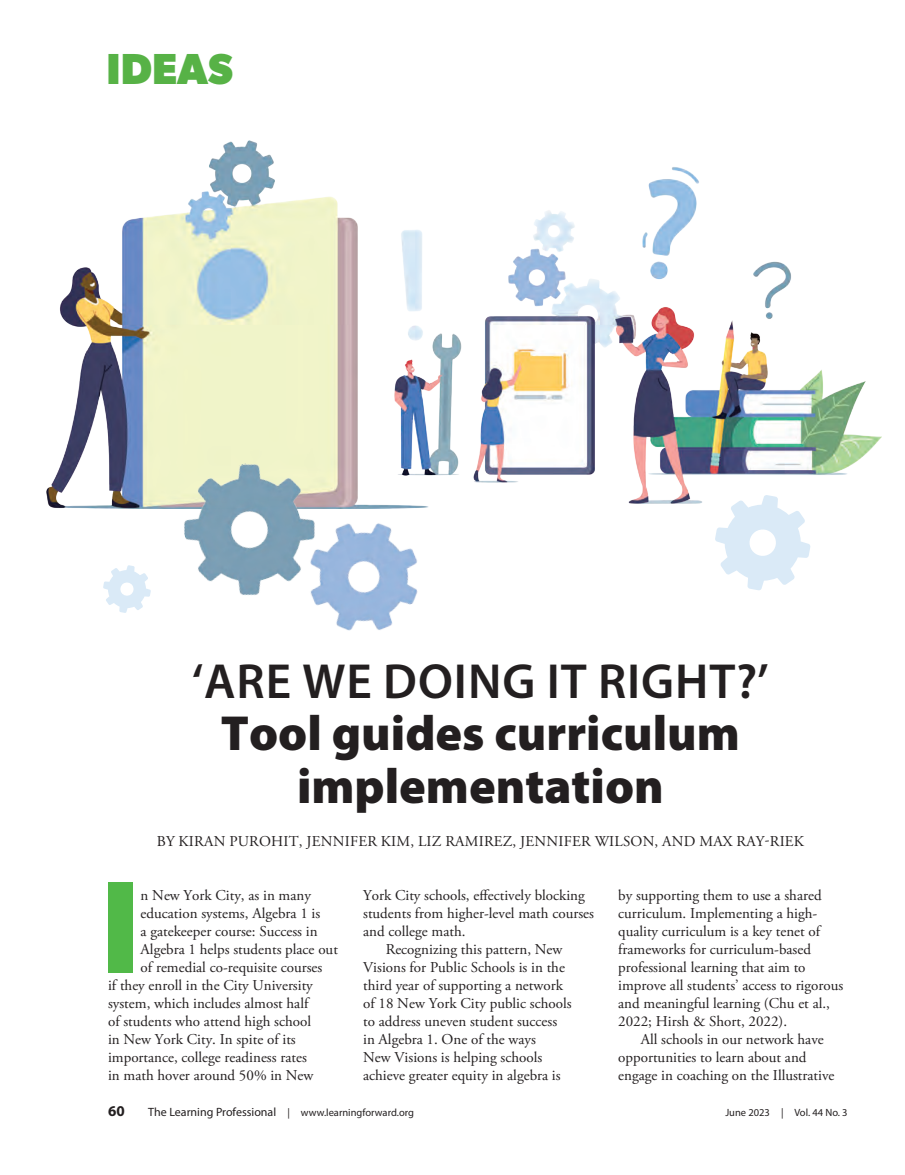
<style>
.page{position:relative;width:905px;height:1175px;background:#fff}
.page>*{position:absolute;margin:0;border:0;box-sizing:border-box;transform-origin:0 0}
.body{font:900 133.95px "Myriad Pro";color:#51b948}
.headline{font:900 49.5px/52.5px "Myriad Pro";color:#231f20;text-align:center}
.t1{font:700 43.5px "Gibson";color:#57b246}
.body-2{font:15px/18px "Adobe Garamond Pro";color:#231f20}
.byline{font:15px "Adobe Garamond Pro";letter-spacing:.015em;color:#231f20}
.t2{font:700 15px "Myriad Pro";color:#231f20}
.t3{font:10.5px "Myriad Pro";color:#231f20}
.s1{font-weight:600}
.s2{font-size:12px}
</style>
<div class="page">
<img style="left:47px;top:141px;width:834px;height:367px">
<img style="left:169px;top:391px;width:355px;height:240px">
<svg style="left:714px;top:495px;width:96px;height:95px"></svg>
<svg style="left:103px;top:565px;width:48px;height:48px"></svg>
<p class="t1" style="left:106px;top:43px;width:128px">IDEAS</p>
<p class="headline" style="left:192px;top:652px;width:578px"><span class="s1">‘ARE WE DOING IT RIGHT?’<br></span>Tool guides curriculum implementation</p>
<p class="byline" style="left:157px;top:832px;width:648px">BY KIRAN PUROHIT, JENNIFER KIM, LIZ RAMIREZ, JENNIFER WILSON, AND MAX RAY-RIEK</p>
<p class="body" style="left:100px;top:837px;width:42px">I</p>
<p class="body-2" style="left:141px;top:887px;width:172px">n New York City, as in many</p>
<p class="body-2" style="left:141px;top:905px;width:181px">education systems, Algebra 1 is</p>
<p class="body-2" style="left:141px;top:923px;width:178px">a gatekeeper course: Success in</p>
<p class="body-2" style="left:141px;top:941px;width:199px">Algebra 1 helps students place out</p>
<p class="body-2" style="left:141px;top:959px;width:183px">of remedial co-requisite courses</p>
<p class="body-2" style="left:108px;top:977px;width:206px">if they enroll in the City University</p>
<p class="body-2" style="left:108px;top:995px;width:202px">system, which includes almost half</p>
<p class="body-2" style="left:108px;top:1013px;width:204px">of students who attend high school</p>
<p class="body-2" style="left:108px;top:1031px;width:189px">in New York City. In spite of its</p>
<p class="body-2" style="left:108px;top:1049px;width:200px">importance, college readiness rates</p>
<p class="body-2" style="left:108px;top:1067px;width:207px">in math hover around 50% in New</p>
<p class="body-2" style="left:363px;top:887px;width:232px">York City schools, effectively blocking students from higher-level math courses and college math.</p>
<p class="body-2" style="left:363px;top:941px;width:210px;text-indent:22px">Recognizing this pattern, New<br>Visions for Public Schools is in the third year of supporting a network of 18 New York City public schools to address uneven student success in Algebra 1. One of the ways<br>New Visions is helping schools achieve greater equity in algebra is</p>
<p class="body-2" style="left:618px;top:887px;width:226px">by supporting them to use a shared curriculum. Implementing a high&shy;quality curriculum is a key tenet of frameworks for curriculum-based professional learning that aim to improve all students’ access to rigorous and meaningful learning (Chu et al., 2022; Hirsh &amp; Short, 2022).</p>
<p class="body-2" style="left:618px;top:1031px;width:218px;text-indent:22px">All schools in our network have opportunities to learn about and engage in coaching on the Illustrative</p>
<p class="t2" style="left:108px;top:1101px;width:18px">60</p>
<p class="t3" style="left:148px;top:1106px;width:267px"><span class="s2">The Learning Professional</span> | www.learningforward.org</p>
<p class="t3" style="left:725px;top:1106px;width:124px">June 2023 | Vol. 44 No. 3</p>
</div>
